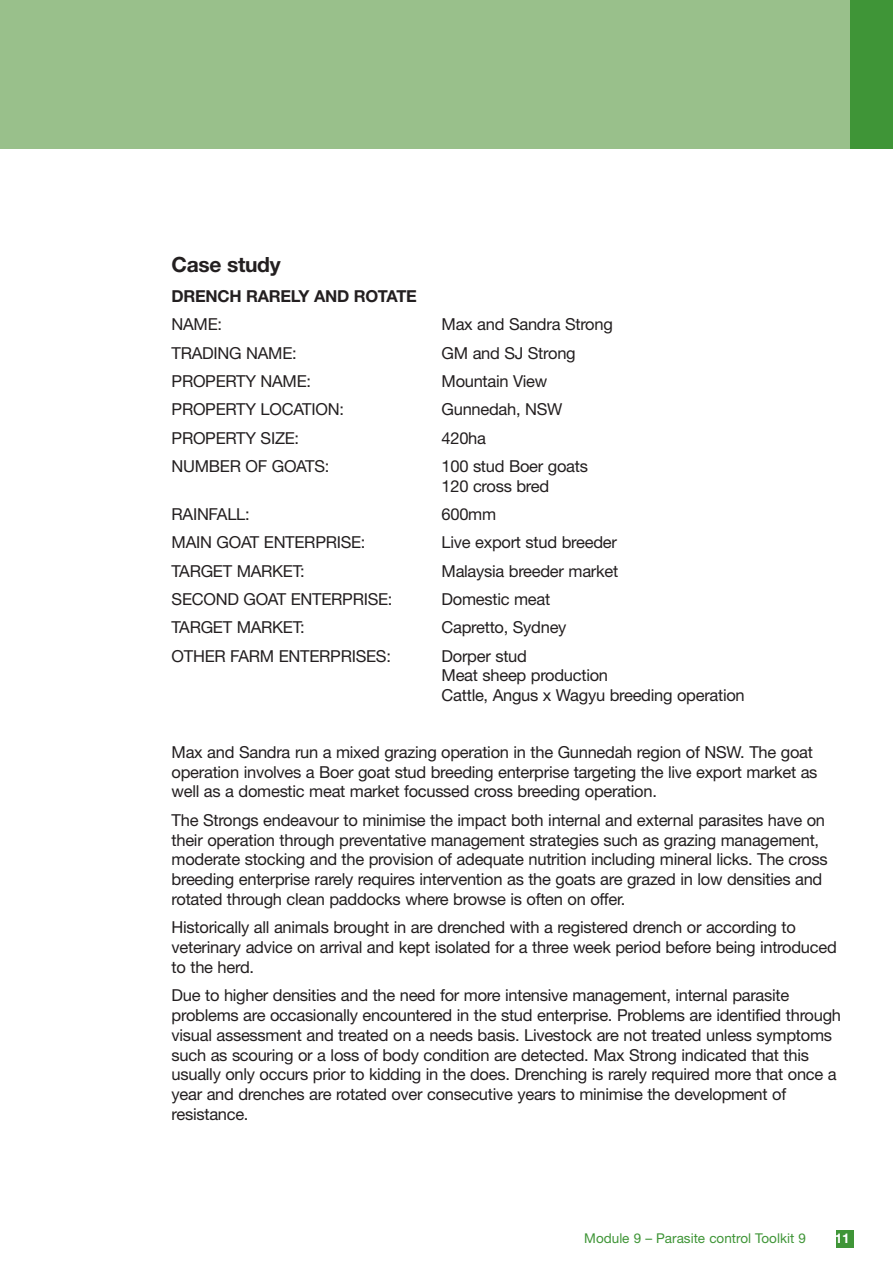
<style>
.page{position:relative;width:893px;height:1263px;background:#fff}
.page>*{position:absolute;margin:0;border:0;box-sizing:border-box;transform-origin:0 0}
.t1{font:700 21px "Helvetica Neue";letter-spacing:-.015em;color:#231f20}
.t2{font:16.5px/19.8px "Helvetica Neue";letter-spacing:-.015em;color:#231f20}
.t3{font:700 16.5px "Helvetica Neue";letter-spacing:-.015em;color:#231f20}
.t4{font:13.5px "Helvetica Neue";color:#3f9537}
.t5{font:700 13.5px "Helvetica Neue";color:#fff}
</style>
<div class="page">
<div style="left:837px;top:1230px;width:17px;height:17px;background:#3f9537"></div>
<div style="left:0;top:0;width:893px;height:149px;background:#99c08b"></div>
<div style="left:850px;top:0;width:43px;height:149px;background:#3f9537"></div>
<p class="t1" style="left:172px;top:257px;width:111px">Case study</p>
<p class="t3" style="left:172px;top:290px;width:247px">DRENCH RARELY AND ROTATE</p>
<p class="t2" style="left:172px;top:316px;width:52px">NAME:</p>
<p class="t2" style="left:442px;top:316px;width:173px">Max and Sandra Strong</p>
<p class="t2" style="left:172px;top:345px;width:127px">TRADING NAME:</p>
<p class="t2" style="left:442px;top:345px;width:136px">GM and SJ Strong</p>
<p class="t2" style="left:172px;top:373px;width:141px">PROPERTY NAME:</p>
<p class="t2" style="left:442px;top:373px;width:107px">Mountain View</p>
<p class="t2" style="left:172px;top:401px;width:174px">PROPERTY LOCATION:</p>
<p class="t2" style="left:442px;top:401px;width:122px">Gunnedah, NSW</p>
<p class="t2" style="left:172px;top:429px;width:129px">PROPERTY SIZE:</p>
<p class="t2" style="left:442px;top:429px;width:46px">420ha</p>
<p class="t2" style="left:172px;top:458px;width:159px">NUMBER OF GOATS:</p>
<p class="t2" style="left:442px;top:458px;width:148px">100 stud Boer goats<br>120 cross bred</p>
<p class="t2" style="left:172px;top:506px;width:80px">RAINFALL:</p>
<p class="t2" style="left:442px;top:506px;width:56px">600mm</p>
<p class="t2" style="left:172px;top:534px;width:195px">MAIN GOAT ENTERPRISE:</p>
<p class="t2" style="left:442px;top:534px;width:177px">Live export stud breeder</p>
<p class="t2" style="left:172px;top:562px;width:135px">TARGET MARKET:</p>
<p class="t2" style="left:442px;top:562px;width:178px">Malaysia breeder market</p>
<p class="t2" style="left:172px;top:591px;width:222px">SECOND GOAT ENTERPRISE:</p>
<p class="t2" style="left:442px;top:591px;width:110px">Domestic meat</p>
<p class="t2" style="left:172px;top:619px;width:135px">TARGET MARKET:</p>
<p class="t2" style="left:442px;top:619px;width:126px">Capretto, Sydney</p>
<p class="t2" style="left:172px;top:647px;width:221px">OTHER FARM ENTERPRISES:</p>
<p class="t2" style="left:442px;top:647px;width:305px">Dorper stud<br>Meat sheep production<br>Cattle, Angus x Wagyu breeding operation</p>
<p class="t2" style="left:172px;top:744px;width:647px">Max and Sandra run a mixed grazing operation in the Gunnedah region of NSW. The goat operation involves a Boer goat stud breeding enterprise targeting the live export market as well as a domestic meat market focussed cross breeding operation.</p>
<p class="t2" style="left:172px;top:812px;width:658px">The Strongs endeavour to minimise the impact both internal and external parasites have on their operation through preventative management strategies such as grazing management, moderate stocking and the provision of adequate nutrition including mineral licks. The cross breeding enterprise rarely requires intervention as the goats are grazed in low densities and rotated through clean paddocks where browse is often on offer.</p>
<p class="t2" style="left:172px;top:919px;width:667px">Historically all animals brought in are drenched with a registered drench or according to veterinary advice on arrival and kept isolated for a three week period before being introduced to the herd.</p>
<p class="t2" style="left:172px;top:987px;width:671px">Due to higher densities and the need for more intensive management, internal parasite problems are occasionally encountered in the stud enterprise. Problems are identified through visual assessment and treated on a needs basis. Livestock are not treated unless symptoms such as scouring or a loss of body condition are detected. Max Strong indicated that this usually only occurs prior to kidding in the does. Drenching is rarely required more that once a year and drenches are rotated over consecutive years to minimise the development of resistance.</p>
<p class="t4" style="left:584px;top:1233px;width:223px">Module 9 – Parasite control Toolkit 9</p>
<p class="t5" style="left:835px;top:1233px;width:17px">11</p>
</div>
